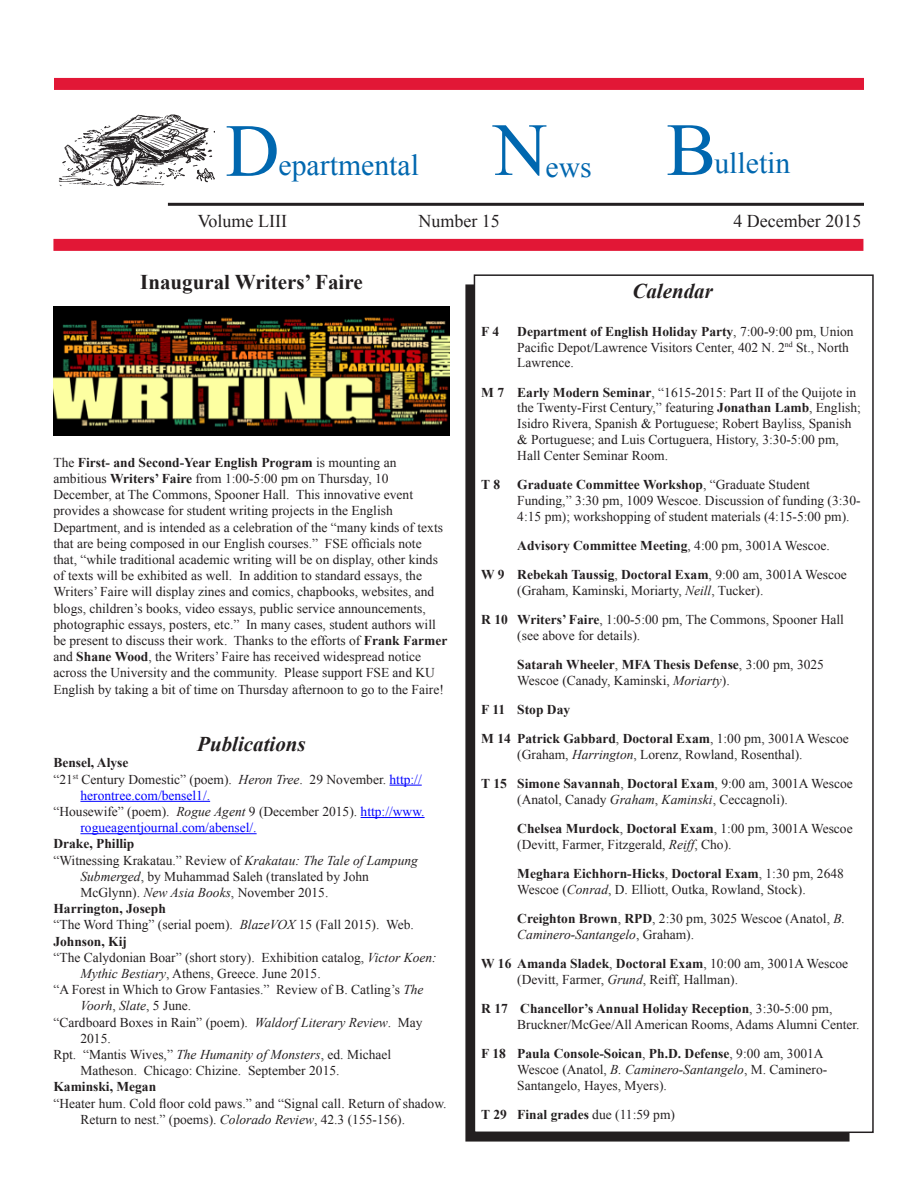
<style>
.page{position:relative;width:918px;height:1188px;background:#fff}
.page>*{position:absolute;margin:0;border:0;box-sizing:border-box;transform-origin:0 0}
.t1{font:75px "Times New Roman";color:#0067af}
.t2{font:29.7px "Times New Roman";color:#0067af}
.t3{font:700 21px "Times New Roman";color:#231f20}
.t4{font:italic 700 21px "Times New Roman";color:#231f20}
.t5{font:18px "Times New Roman";color:#231f20}
.t6{font:13.5px/16.2px "Times New Roman";color:#231f20}
.t7{font:700 13.5px/29.2px "Times New Roman";color:#231f20}
.t8{font:13.5px "Times New Roman";color:#00f}
.t9{font:italic 13.5px "Times New Roman";color:#231f20}
.s1{font-weight:700}
.s2{font-style:italic}
.s3{color:#00f}
.s4{font-style:normal}
.s5{font-weight:400}
</style>
<div class="page">
<div style="left:54px;top:78px;width:810px;height:12px;background:#e21736"></div>
<hr style="left:168px;top:203px;width:696px;height:3px;background:#231f20">
<div style="left:53px;top:239px;width:810px;height:12px;background:#e21736"></div>
<img style="left:59px;top:113px;width:156px;height:73px">
<div style="left:466px;top:285px;width:383px;height:856px;background:#231f20"></div>
<div style="left:474px;top:275px;width:399px;height:857px;background:#fff"></div>
<div style="left:474px;top:274px;width:400px;height:859px;border:2px solid #231f20"></div>
<img style="left:53px;top:307px;width:396px;height:128px">
<hr style="left:390px;top:785px;width:32px;height:1px;background:#00f">
<hr style="left:80px;top:801px;width:130px;height:1px;background:#00f">
<hr style="left:361px;top:817px;width:64px;height:1px;background:#00f">
<hr style="left:80px;top:833px;width:177px;height:1px;background:#00f">
<h1 class="t1" style="left:225px;top:109px;width:56px">D</h1>
<h1 class="t1" style="left:493px;top:108px;width:56px">N</h1>
<h1 class="t1" style="left:666px;top:108px;width:52px">B</h1>
<h2 class="t2" style="left:279px;top:148px;width:142px">epartmental</h2>
<h2 class="t2" style="left:546px;top:150px;width:48px">ews</h2>
<h2 class="t2" style="left:714px;top:146px;width:77px">ulletin</h2>
<h3 class="t5" style="left:198px;top:211px;width:91px">Volume LIII</h3>
<h3 class="t5" style="left:418px;top:211px;width:83px">Number 15</h3>
<h3 class="t5" style="left:733px;top:211px;width:129px">4 December 2015</h3>
<h3 class="t3" style="left:140px;top:270px;width:224px">Inaugural Writers’ Faire</h3>
<p class="t6" style="left:53px;top:454px;width:395px">The <span class="s1">First- and Second-Year English Program</span> is mounting an ambitious <span class="s1">Writers’ Faire</span> from 1:00-5:00 pm on Thursday, 10<br>December, at The Commons, Spooner Hall. This innovative event provides a showcase for student writing projects in the English Department, and is intended as a celebration of the “many kinds of texts that are being composed in our English courses.” FSE officials note that, “while traditional academic writing will be on display, other kinds of texts will be exhibited as well. In addition to standard essays, the Writers’ Faire will display zines and comics, chapbooks, websites, and blogs, children’s books, video essays, public service announcements, photographic essays, posters, etc.” In many cases, student authors will be present to discuss their work. Thanks to the efforts of <span class="s1">Frank Farmer </span>and <span class="s1">Shane Wood</span>, the Writers’ Faire has received widespread notice across the University and the community. Please support FSE and KU English by taking a bit of time on Thursday afternoon to go to the Faire!</p>
<h3 class="t4" style="left:197px;top:733px;width:110px">Publications</h3>
<p class="t7" style="left:53px;top:748px;width:77px">Bensel, Alyse</p>
<p class="t6" style="left:53px;top:771px;width:370px">“21<sup>st</sup> Century Domestic” (poem). <span class="s2">Heron Tree</span>. 29 November. <span class="s3">http://</span></p>
<p class="t8" style="left:80px;top:788px;width:131px">herontree.com/bensel1/.</p>
<p class="t6" style="left:53px;top:803px;width:373px">“Housewife” (poem). <span class="s2">Rogue Agent</span> 9 (December 2015). <span class="s3">http://www.</span></p>
<p class="t8" style="left:80px;top:820px;width:178px">rogueagentjournal.com/abensel/.</p>
<p class="t7" style="left:53px;top:829px;width:83px">Drake, Phillip</p>
<p class="t6" style="left:53px;top:852px;width:366px">“Witnessing Krakatau.” Review of <span class="s2">Krakatau: The Tale of Lampung</span></p>
<p class="t6" style="left:80px;top:868px;width:290px"><span class="s2">Submerged</span>, by Muhammad Saleh (translated by John</p>
<p class="t6" style="left:80px;top:884px;width:249px">McGlynn). <span class="s2">New Asia Books</span>, November 2015.</p>
<p class="t7" style="left:53px;top:894px;width:114px">Harrington, Joseph</p>
<p class="t6" style="left:53px;top:917px;width:362px">“The Word Thing” (serial poem). <span class="s2">BlazeVOX</span> 15 (Fall 2015). Web.</p>
<p class="t7" style="left:53px;top:926px;width:75px">Johnson, Kij</p>
<p class="t6" style="left:53px;top:949px;width:385px">“The Calydonian Boar” (short story). Exhibition catalog, <span class="s2">Victor Koen:</span></p>
<p class="t6" style="left:80px;top:965px;width:242px"><span class="s2">Mythic Bestiary</span>, Athens, Greece. June 2015.</p>
<p class="t6" style="left:53px;top:982px;width:372px">“A Forest in Which to Grow Fantasies.” Review of B. Catling’s <span class="s2">The</span></p>
<p class="t9" style="left:80px;top:998px;width:112px">Voorh<span class="s4">,</span> Slate<span class="s4">, 5 June.</span></p>
<p class="t6" style="left:53px;top:1014px;width:371px">“Cardboard Boxes in Rain” (poem). <span class="s2">Waldorf Literary Review</span>. May</p>
<p class="t6" style="left:80px;top:1030px;width:32px">2015.</p>
<p class="t6" style="left:53px;top:1046px;width:339px">Rpt. “Mantis Wives,” <span class="s2">The Humanity of Monsters</span>, ed. Michael</p>
<p class="t6" style="left:80px;top:1063px;width:261px">Matheson. Chicago: Chizine. September 2015.</p>
<p class="t7" style="left:53px;top:1072px;width:104px">Kaminski, Megan</p>
<p class="t6" style="left:80px;top:1095px;width:368px;text-indent:-27px">“Heater hum. Cold floor cold paws.” and “Signal call. Return of shadow.<br>Return to nest.” (poems). <span class="s2">Colorado Review</span>, 42.3 (155-156).</p>
<h3 class="t4" style="left:632px;top:279px;width:82px">Calendar</h3>
<p class="t7" style="left:481px;top:317px;width:19px">F 4</p>
<p class="t6" style="left:517px;top:324px;width:338px;line-height:15.8px"><span class="s1">Department of English Holiday Party</span>, 7:00-9:00 pm, Union<br>Pacific Depot/Lawrence Visitors Center, 402 N. 2<sup>nd</sup> St., North<br>Lawrence.</p>
<p class="t6" style="left:517px;top:384px;width:345px;line-height:15.8px;text-indent:-36px"><span class="s1">M 7 Early Modern Seminar</span>, “1615-2015: Part II of the Quijote in the Twenty-First Century,” featuring <span class="s1">Jonathan Lamb</span>, English; Isidro Rivera, Spanish &amp; Portuguese; Robert Bayliss, Spanish &amp; Portuguese; and Luis Cortuguera, History, 3:30-5:00 pm, Hall Center Seminar Room.</p>
<p class="t7" style="left:481px;top:470px;width:20px">T 8</p>
<p class="t6" style="left:517px;top:477px;width:345px;line-height:15.8px"><span class="s1">Graduate Committee Workshop</span>, “Graduate Student<br>Funding,” 3:30 pm, 1009 Wescoe. Discussion of funding (3:30-<br>4:15 pm); workshopping of student materials (4:15-5:00 pm).</p>
<p class="t7" style="left:481px;top:531px;width:367px;text-indent:36px">Advisory Committee Meeting<span class="s5">, 4:00 pm, 3001A Wescoe.<br></span>W 9 Rebekah Taussig<span class="s5">,</span> Doctoral Exam<span class="s5">, 9:00 am, 3001A Wescoe</span></p>
<p class="t6" style="left:481px;top:576px;width:364px;line-height:29.2px;text-indent:36px">(Graham, Kaminski, Moriarty, <span class="s2">Neill</span>, Tucker).<br><span class="s1">R 10 Writers’ Faire</span>, 1:00-5:00 pm, The Commons, Spooner Hall</p>
<p class="t6" style="left:517px;top:621px;width:308px;line-height:29.2px">(see above for details).<br><span class="s1">Satarah Wheeler</span>, <span class="s1">MFA Thesis Defense</span>, 3:00 pm, 3025</p>
<p class="t6" style="left:481px;top:666px;width:369px;line-height:29.2px;text-indent:36px">Wescoe (Canady, Kaminski, <span class="s2">Moriarty</span>).<br><span class="s1">F 11 Stop Day<br>M 14 Patrick Gabbard</span>, <span class="s1">Doctoral Exam</span>, 1:00 pm, 3001A Wescoe</p>
<p class="t6" style="left:481px;top:740px;width:373px;line-height:29.2px;text-indent:36px">(Graham, <span class="s2">Harrington</span>, Lorenz, Rowland, Rosenthal).<br><span class="s1">T 15 Simone Savannah</span>, <span class="s1">Doctoral Exam</span>, 9:00 am, 3001A Wescoe</p>
<p class="t6" style="left:517px;top:785px;width:337px;line-height:29.2px">(Anatol, Canady <span class="s2">Graham</span>, <span class="s2">Kaminski</span>, Ceccagnoli).<br><span class="s1">Chelsea Murdock</span>, <span class="s1">Doctoral Exam</span>, 1:00 pm, 3001A Wescoe</p>
<p class="t6" style="left:517px;top:830px;width:328px;line-height:29.2px">(Devitt, Farmer, Fitzgerald, <span class="s2">Reiff</span>, Cho).<br><span class="s1">Meghara Eichhorn-Hicks</span>, <span class="s1">Doctoral Exam</span>, 1:30 pm, 2648</p>
<p class="t6" style="left:517px;top:875px;width:329px;line-height:29.2px">Wescoe (<span class="s2">Conrad</span>, D. Elliott, Outka, Rowland, Stock).<br><span class="s1">Creighton Brown</span>, <span class="s1">RPD</span>, 2:30 pm, 3025 Wescoe (Anatol, <span class="s2">B.</span></p>
<p class="t6" style="left:481px;top:920px;width:368px;line-height:29.2px;text-indent:36px"><span class="s2">Caminero-Santangelo</span>, Graham).<br><span class="s1">W 16 Amanda Sladek</span>, <span class="s1">Doctoral Exam</span>, 10:00 am, 3001A Wescoe</p>
<p class="t6" style="left:481px;top:965px;width:353px;line-height:29.2px;text-indent:36px">(Devitt, Farmer, <span class="s2">Grund</span>, Reiff, Hallman).<br><span class="s1">R 17 Chancellor’s Annual Holiday Reception</span>, 3:30-5:00 pm,</p>
<p class="t6" style="left:481px;top:1010px;width:380px;line-height:29.2px;text-indent:36px">Bruckner/McGee/All American Rooms, Adams Alumni Center.<br><span class="s1">F 18 Paula Console-Soican</span>, <span class="s1">Ph.D. Defense</span>, 9:00 am, 3001A</p>
<p class="t6" style="left:517px;top:1062px;width:311px;line-height:15.8px">Wescoe (Anatol, <span class="s2">B. Caminero-Santangelo</span>, M. Caminero-<br>Santangelo, Hayes, Myers).</p>
<p class="t7" style="left:481px;top:1100px;width:195px">T 29 Final grades <span class="s5">due (11:59 pm)</span></p>
</div>
